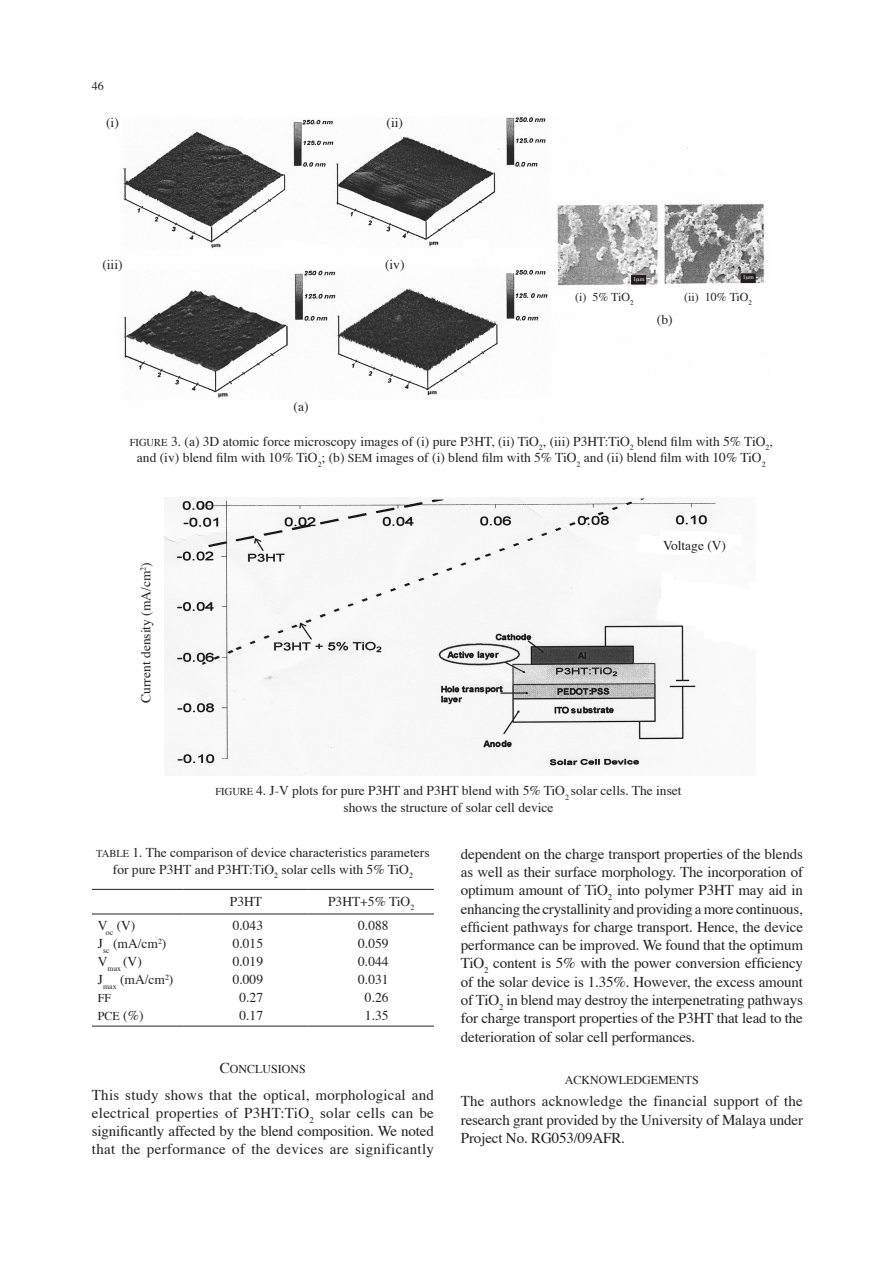
<style>
.page{position:relative;width:893px;height:1263px;background:#fff}
.page>*{position:absolute;margin:0;border:0;box-sizing:border-box;transform-origin:0 0}
.Body_text{font:15px/18.3px "Times";letter-spacing:-.01em;color:#231f20;text-align:justify}
.Body_table{font:13.5px/16.5px "Times";color:#231f20;text-align:center}
.Subhead_2{font:12px "Times";color:#231f20}
.Subhead_1{font:12px "Times";color:#231f20}
.Body_table-2{font:12px "Times";color:#231f20}
.t1{font:6px "Times";color:#fff}
.s1{font-size:10.5px}
.s2{font-size:12px}
.s3{font-size:13.5px}
.s4{font-size:15px}
</style>
<div class="page">
<hr style="left:92px;top:889px;width:91px;height:1px;background:#231f20">
<hr style="left:183px;top:889px;width:125px;height:1px;background:#231f20">
<hr style="left:308px;top:889px;width:126px;height:1px;background:#231f20">
<hr style="left:92px;top:913px;width:91px;height:1px;background:#231f20">
<hr style="left:183px;top:913px;width:125px;height:1px;background:#231f20">
<hr style="left:308px;top:913px;width:126px;height:1px;background:#231f20">
<hr style="left:92px;top:1026px;width:91px;height:1px;background:#231f20">
<hr style="left:183px;top:1026px;width:125px;height:1px;background:#231f20">
<hr style="left:308px;top:1026px;width:126px;height:1px;background:#231f20">
<img style="left:165px;top:497px;width:566px;height:278px">
<img style="left:122px;top:117px;width:643px;height:281px">
<div style="left:741px;top:274px;width:14px;height:8px;background:#231f20"></div>
<div style="left:740px;top:274px;width:16px;height:9px;border:1px solid #231f20"></div>
<div style="left:632px;top:276px;width:13px;height:8px;background:#231f20"></div>
<div style="left:631px;top:275px;width:15px;height:10px;border:1px solid #231f20"></div>
<p class="Subhead_2" style="left:92px;top:75px;width:14px">46</p>
<p class="Body_table" style="left:106px;top:113px;width:14px">(i)</p>
<p class="Body_table" style="left:102px;top:255px;width:22px">(iii)</p>
<p class="Body_table" style="left:386px;top:113px;width:18px">(ii)</p>
<p class="Body_table" style="left:385px;top:255px;width:21px">(iv)</p>
<p class="t1" style="left:633px;top:273px;width:13px">1 m</p>
<p class="t1" style="left:743px;top:272px;width:13px">1 m</p>
<p class="Subhead_2" style="left:575px;top:286px;width:60px">(i) 5% TiO<sub>2</sub></p>
<p class="Subhead_2" style="left:684px;top:286px;width:69px">(ii) 10% TiO<sub>2</sub></p>
<p class="Body_table" style="left:657px;top:310px;width:17px">(b)</p>
<p class="Body_table" style="left:293px;top:397px;width:16px">(a)</p>
<p class="Body_table" style="left:299px;top:402px;width:22px">(iii)</p>
<p class="Body_table" style="left:130px;top:432px;width:645px"><span class="s1">FIGURE</span> 3. (a) 3D atomic force microscopy images of (i) pure P3HT, (ii) TiO<sub>2</sub>, (iii) P3HT:TiO<sub>2</sub> blend film with 5% TiO<sub>2</sub>, and (iv) blend film with 10% TiO<sub>2</sub>; (b) <span class="s2">SEM</span> images of (i) blend film with 5% TiO<sub>2</sub> and (ii) blend film with 10% TiO<sub>2</sub></p>
<p class="Body_table" style="left:136px;top:703px;width:142px;rotate:-90deg">Current density (mA/cm<sup>2</sup>)</p>
<p class="Body_table" style="left:663px;top:536px;width:65px">Voltage (V)</p>
<p class="Body_table" style="left:215px;top:781px;width:468px"><span class="s1">FIGURE</span> 4. J-V plots for pure P3HT and P3HT blend with 5% TiO<sub>2</sub> solar cells. The inset shows the structure of solar cell device</p>
<p class="Body_table" style="left:96px;top:843px;width:335px"><span class="s1">TABLE</span> 1. The comparison of device characteristics parameters for pure P3HT and P3HT:TiO<sub>2</sub> solar cells with 5% TiO<sub>2</sub></p>
<p class="Body_table" style="left:230px;top:891px;width:34px">P3HT</p>
<p class="Body_table" style="left:328px;top:891px;width:88px">P3HT+5% TiO<sub>2</sub></p>
<p class="Body_table" style="left:98px;top:916px;width:39px">V<sub>oc</sub> (V)</p>
<p class="Body_table" style="left:98px;top:934px;width:70px">J<sub>sc</sub> (mA/cm<sup>2</sup>)</p>
<p class="Body_table" style="left:98px;top:952px;width:46px">V<sub>max</sub> (V)</p>
<p class="Body_table" style="left:98px;top:970px;width:77px">J<sub>max</sub> (mA/cm<sup>2</sup>)</p>
<p class="Body_table-2" style="left:98px;top:987px;width:15px">FF</p>
<p class="Body_table-2" style="left:98px;top:1005px;width:47px">PCE <span class="s3">(%)</span></p>
<p class="Body_table" style="left:233px;top:916px;width:32px">0.043</p>
<p class="Body_table" style="left:233px;top:934px;width:32px">0.015</p>
<p class="Body_table" style="left:233px;top:952px;width:32px">0.019</p>
<p class="Body_table" style="left:233px;top:970px;width:32px">0.009</p>
<p class="Body_table" style="left:239px;top:988px;width:25px">0.27</p>
<p class="Body_table" style="left:239px;top:1006px;width:25px">0.17</p>
<p class="Body_table" style="left:358px;top:916px;width:32px">0.088</p>
<p class="Body_table" style="left:358px;top:934px;width:32px">0.059</p>
<p class="Body_table" style="left:358px;top:952px;width:32px">0.044</p>
<p class="Body_table" style="left:358px;top:970px;width:32px">0.031</p>
<p class="Body_table" style="left:365px;top:988px;width:25px">0.26</p>
<p class="Body_table" style="left:365px;top:1006px;width:25px">1.35</p>
<p class="Subhead_1" style="left:220px;top:1057px;width:88px"><span class="s4">C</span>ONCLUSIONS</p>
<p class="Body_text" style="left:92px;top:1084px;width:344px">This study shows that the optical, morphological and electrical properties of P3HT:TiO<sub>2</sub> solar cells can be significantly affected by the blend composition. We noted that the performance of the devices are significantly</p>
<p class="Body_text" style="left:461px;top:843px;width:344px">dependent on the charge transport properties of the blends as well as their surface morphology. The incorporation of optimum amount of TiO<sub>2</sub> into polymer P3HT may aid in enhancing the crystallinity and providing a more continuous, efficient pathways for charge transport. Hence, the device performance can be improved. We found that the optimum TiO<sub>2</sub> content is 5% with the power conversion efficiency of the solar device is 1.35%. However, the excess amount of TiO<sub>2</sub> in blend may destroy the interpenetrating pathways for charge transport properties of the P3HT that lead to the deterioration of solar cell performances.</p>
<p class="Subhead_2" style="left:565px;top:1068px;width:135px">ACKNOWLEDGEMENTS</p>
<p class="Body_text" style="left:461px;top:1091px;width:344px">The authors acknowledge the financial support of the research grant provided by the University of Malaya under Project No. RG053/09AFR.</p>
</div>
